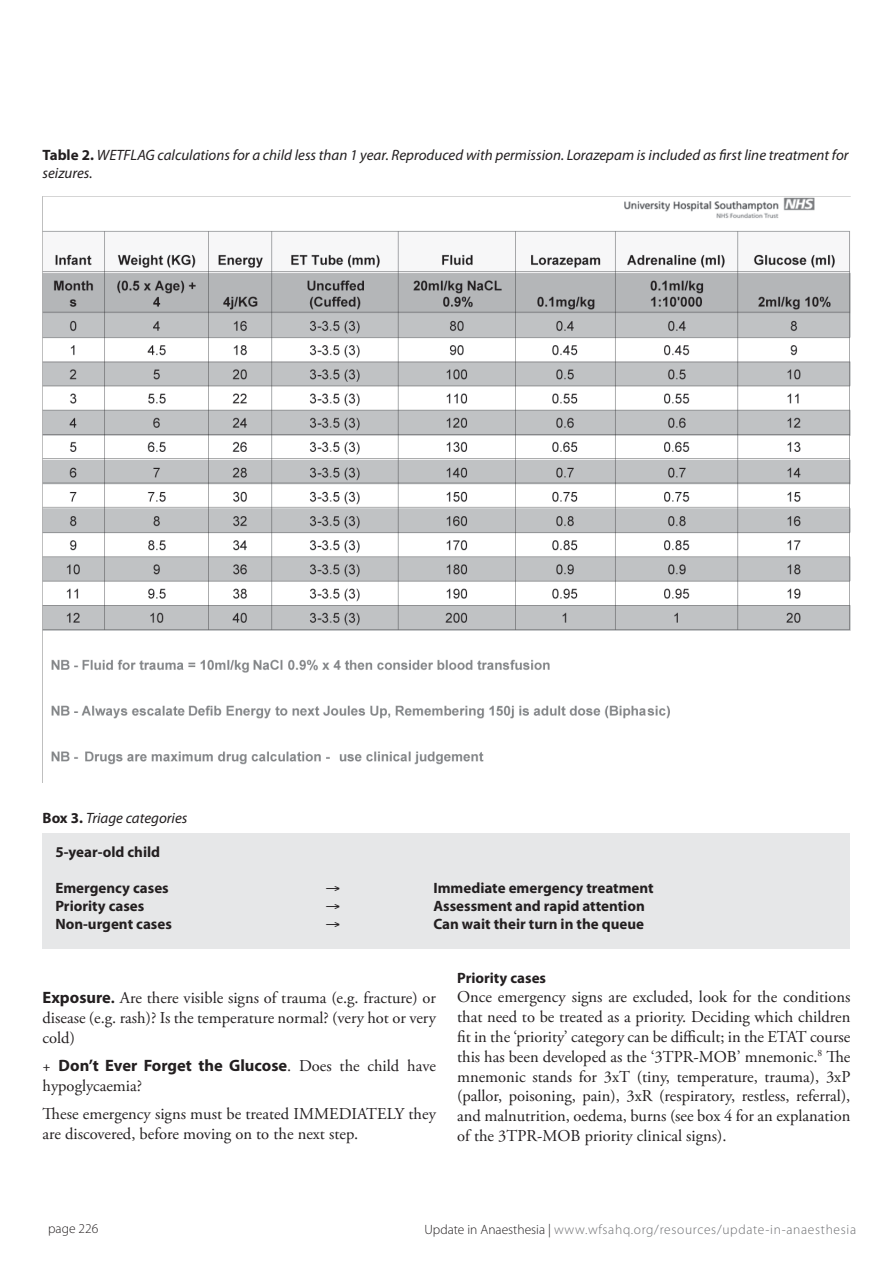
<style>
.page{position:relative;width:893px;height:1263px;background:#fff}
.page>*{position:absolute;margin:0;border:0;box-sizing:border-box;transform-origin:0 0}
.t1{font:16.5px/19.8px "Adobe Garamond Pro";color:#231f20;text-align:justify}
.t2{font:700 16.5px "Myriad Pro";color:#231f20}
.t3{font:700 15px "Myriad Pro";color:#231f20}
.t4{font:italic 15px/18px "Myriad Pro";color:#231f20}
.t5{font:300 13.5px "Myriad Pro";letter-spacing:.05em;color:#6d6e71}
.t6{font:300 13.5px "Myriad Pro";color:#231f20}
.s1{font-weight:700;font-style:normal}
.s2{font-family:"Myriad Pro";font-weight:700}
.s3{font-weight:700}
.s4{font-family:"Adobe Garamond Pro";font-weight:400}
.s5{color:#231f20}
</style>
<div class="page">
<img style="left:43px;top:196px;width:807px;height:569px">
<div style="left:43px;top:833px;width:807px;height:116px;background:#e6e7e8"></div>
<p class="t4" style="left:43px;top:146px;width:808px"><span class="s1">Table 2.</span> WETFLAG calculations for a child less than 1 year. Reproduced with permission. Lorazepam is included as first line treatment for seizures.</p>
<p class="t4" style="left:43px;top:809px;width:146px"><span class="s1">Box 3.</span> Triage categories</p>
<p class="t3" style="left:55px;top:842px;width:106px">5-year-old child</p>
<p class="t3" style="left:55px;top:878px;width:115px">Emergency cases</p>
<p class="t3" style="left:433px;top:878px;width:222px">Immediate emergency treatment</p>
<p class="t3" style="left:55px;top:896px;width:90px">Priority cases</p>
<p class="t3" style="left:433px;top:896px;width:213px">Assessment and rapid attention</p>
<p class="t3" style="left:55px;top:914px;width:118px">Non-urgent cases</p>
<p class="t3" style="left:433px;top:914px;width:212px">Can wait their turn in the queue</p>
<p class="t1" style="left:43px;top:989px;width:395px"><span class="s2">Exposure</span><span class="s3">.</span> Are there visible signs of trauma (e.g. fracture) or disease (e.g. rash)? Is the temperature normal? (very hot or very cold)</p>
<p class="t2" style="left:43px;top:1055px;width:395px"><span class="s4">+</span> Don’t Ever Forget the Glucose<span class="s4">. Does the child have</span></p>
<p class="t1" style="left:43px;top:1072px;width:395px;line-height:28.3px">hypoglycaemia?<br>These emergency signs must be treated IMMEDIATELY they</p>
<p class="t1" style="left:43px;top:1124px;width:317px">are discovered, before moving on to the next step.</p>
<p class="t3" style="left:457px;top:968px;width:90px">Priority cases</p>
<p class="t1" style="left:457px;top:988px;width:395px">Once emergency signs are excluded, look for the conditions that need to be treated as a priority. Deciding which children fit in the ‘priority’ category can be difficult; in the ETAT course this has been developed as the ‘3TPR-MOB’ mnemonic.<sup>8</sup> The mnemonic stands for 3xT (tiny, temperature, trauma), 3xP (pallor, poisoning, pain), 3xR (respiratory, restless, referral), and malnutrition, oedema, burns (see box 4 for an explanation of the 3TPR-MOB priority clinical signs).</p>
<p class="t6" style="left:48px;top:1221px;width:52px">page 226</p>
<p class="t5" style="left:424px;top:1221px;width:433px"><span class="s5">Update in Anaesthesia |</span> www.wfsahq.org/resources/update-in-anaesthesia</p>
</div>
